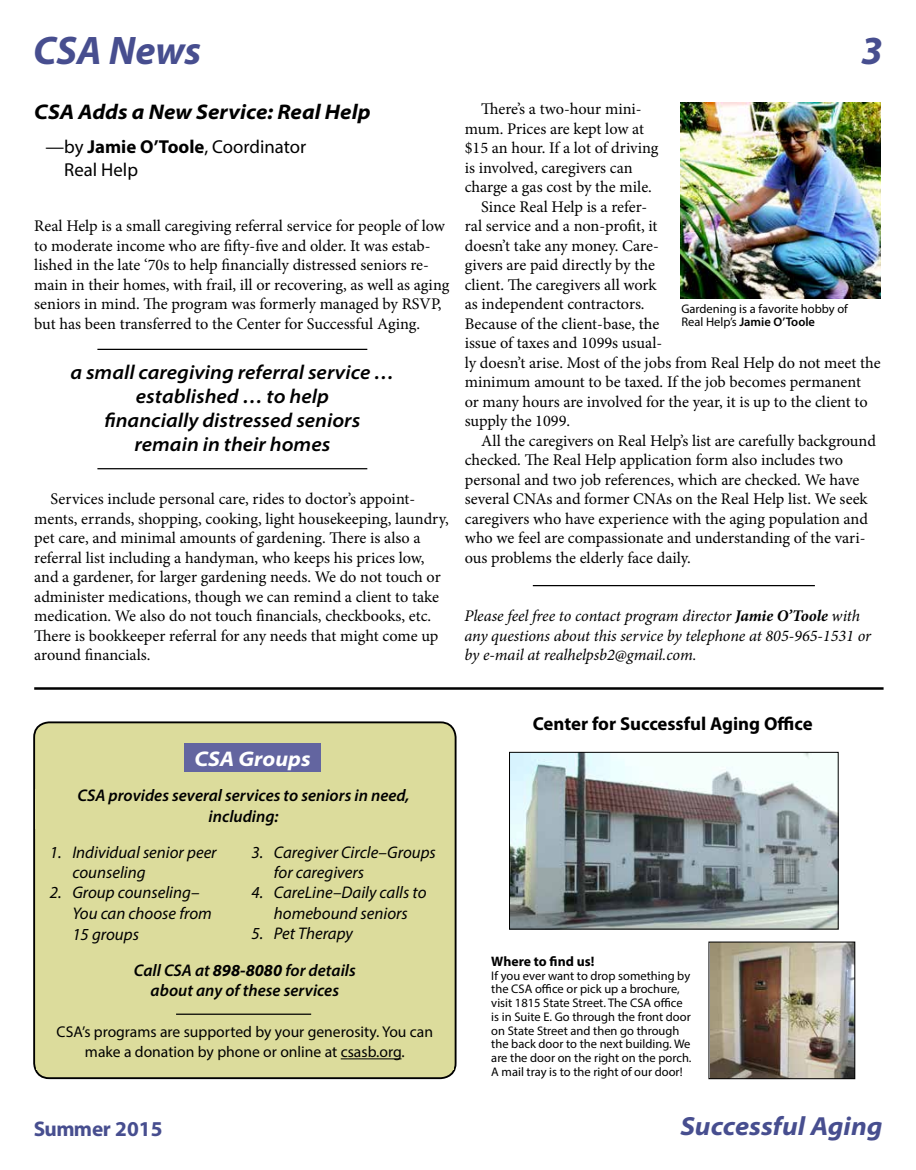
<style>
.page{position:relative;width:916px;height:1170px;background:#fff}
.page>*{position:absolute;margin:0;border:0;box-sizing:border-box;transform-origin:0 0}
.t1{font:italic 700 40px "Myriad Pro";letter-spacing:-.005em;color:#474e8f}
.t2{font:italic 700 semi-expanded 26.25px "Myriad Pro";color:#474e8f}
.t3{font:italic 700 semi-expanded 21.25px "Myriad Pro";color:#000}
.t4{font:700 21.25px "Myriad Pro";letter-spacing:-.01em;color:#474e8f}
.t5{font:italic 700 semi-expanded 21.25px "Myriad Pro";color:#fff}
.t6{font:italic 600 semi-expanded 20px/24px "Myriad Pro";color:#000;text-align:center}
.t7{font:18.75px/22.5px "Myriad Pro";color:#000}
.t8{font:700 18.75px "Myriad Pro";color:#000}
.t9{font:italic 16.88px/20.2px "Myriad Pro";color:#000}
.t10{font:italic 600 16.88px/20.2px "Myriad Pro";color:#000;text-align:center}
.t11{font:16.25px/19.5px "Minion Pro";letter-spacing:-.005em;color:#000}
.t12{font:italic 16.25px/19.5px "Minion Pro";letter-spacing:-.005em;color:#000}
.t13{font:15.62px/20.2px "Myriad Pro";color:#000;text-align:center}
.t14{font:700 13.75px "Myriad Pro";color:#000}
.t15{font:12.5px/13.8px "Myriad Pro";color:#000}
.s1{font-weight:700}
.s2{font-weight:600}
</style>
<div class="page">
<div style="left:34px;top:722px;width:421px;height:356px;background:#dcdc9c;border-radius:15px"></div>
<div style="left:33px;top:721px;width:423px;height:358px;border:2px solid #000;border-radius:15px"></div>
<div style="left:184px;top:744px;width:137px;height:28px;background:#6365a0"></div>
<div style="left:35px;top:789px;width:417px;height:39px;background:#dcdc9c"></div>
<hr style="left:176px;top:1014px;width:135px;height:1px;background:#000">
<div style="left:36px;top:1025px;width:417px;height:45px;background:#dcdc9c"></div>
<hr style="left:340px;top:1058px;width:61px;height:1px;background:#000">
<hr style="left:97px;top:349px;width:270px;height:1px;background:#000">
<hr style="left:97px;top:468px;width:270px;height:1px;background:#000">
<img style="left:511px;top:754px;width:325px;height:174px">
<div style="left:509px;top:752px;width:329px;height:178px;border:1px solid #000"></div>
<img style="left:710px;top:944px;width:143px;height:133px">
<div style="left:708px;top:942px;width:147px;height:137px;border:1px solid #000"></div>
<hr style="left:34px;top:687px;width:849px;height:3px;background:#000">
<hr style="left:532px;top:585px;width:282px;height:1px;background:#000">
<img style="left:680px;top:103px;width:200px;height:195px">
<h1 class="t1" style="left:33px;top:24px;width:169px">CSA News</h1>
<h1 class="t1" style="left:860px;top:25px;width:23px">3</h1>
<h3 class="t3" style="left:34px;top:97px;width:338px">CSA Adds a New Service: Real Help</h3>
<p class="t7" style="left:64px;top:136px;width:243px;text-indent:-19px">—by <span class="s1">Jamie O’Toole</span>, Coordinator<br>Real Help</p>
<p class="t11" style="left:34px;top:217px;width:416px">Real Help is a small caregiving referral service for people of low to moderate income who are fifty-five and older. It was estab&shy;lished in the late ‘70s to help financially distressed seniors re&shy;main in their homes, with frail, ill or recovering, as well as aging seniors in mind. The program was formerly managed by RSVP, but has been transferred to the Center for Successful Aging.</p>
<p class="t6" style="left:70px;top:360px;width:325px">a small caregiving referral service … established … to help<br>financially distressed seniors remain in their homes</p>
<p class="t11" style="left:34px;top:490px;width:416px;text-indent:16px">Services include personal care, rides to doctor’s appoint&shy;ments, errands, shopping, cooking, light housekeeping, laundry, pet care, and minimal amounts of gardening. There is also a referral list including a handyman, who keeps his prices low, and a gardener, for larger gardening needs. We do not touch or administer medications, though we can remind a client to take medication. We also do not touch financials, checkbooks, etc.<br>There is bookkeeper referral for any needs that might come up around financials.</p>
<p class="t11" style="left:481px;top:100px;width:162px">There’s a two-hour mini-</p>
<p class="t11" style="left:464px;top:119px;width:181px">mum. Prices are kept low at</p>
<p class="t11" style="left:464px;top:139px;width:195px">$15 an hour. If a lot of driving</p>
<p class="t11" style="left:464px;top:158px;width:169px">is involved, caregivers can</p>
<p class="t11" style="left:464px;top:178px;width:188px">charge a gas cost by the mile.</p>
<p class="t11" style="left:481px;top:197px;width:167px">Since Real Help is a refer-</p>
<p class="t11" style="left:464px;top:217px;width:194px">ral service and a non-profit, it</p>
<p class="t11" style="left:464px;top:236px;width:195px">doesn’t take any money. Care-</p>
<p class="t11" style="left:464px;top:256px;width:192px">givers are paid directly by the</p>
<p class="t11" style="left:464px;top:275px;width:193px">client. The caregivers all work</p>
<p class="t11" style="left:464px;top:295px;width:181px">as independent contractors.</p>
<p class="t11" style="left:464px;top:314px;width:196px">Because of the client-base, the</p>
<p class="t11" style="left:464px;top:334px;width:199px">issue of taxes and 1099s usual-</p>
<p class="t11" style="left:464px;top:353px;width:417px">ly doesn’t arise. Most of the jobs from Real Help do not meet the</p>
<p class="t11" style="left:464px;top:373px;width:397px">minimum amount to be taxed. If the job becomes permanent</p>
<p class="t11" style="left:464px;top:392px;width:404px">or many hours are involved for the year, it is up to the client to</p>
<p class="t11" style="left:464px;top:412px;width:107px">supply the 1099.</p>
<p class="t11" style="left:481px;top:431px;width:396px">All the caregivers on Real Help’s list are carefully background</p>
<p class="t11" style="left:464px;top:451px;width:380px">checked. The Real Help application form also includes two</p>
<p class="t11" style="left:464px;top:470px;width:396px">personal and two job references, which are checked. We have</p>
<p class="t11" style="left:464px;top:490px;width:404px">several CNAs and former CNAs on the Real Help list. We seek</p>
<p class="t11" style="left:464px;top:509px;width:404px">caregivers who have experience with the aging population and</p>
<p class="t11" style="left:464px;top:529px;width:402px">who we feel are compassionate and understanding of the vari-</p>
<p class="t11" style="left:464px;top:548px;width:227px">ous problems the elderly face daily.</p>
<p class="t15" style="left:681px;top:301px;width:168px">Gardening is a favorite hobby of<br>Real Help’s <span class="s2">Jamie O’Toole</span></p>
<p class="t12" style="left:464px;top:606px;width:408px">Please feel free to contact program director <span class="s1">Jamie O’Toole</span> with any questions about this service by telephone at 805-965-1531 or by e-mail at realhelpsb2@gmail.com.</p>
<h3 class="t5" style="left:194px;top:745px;width:118px">CSA Groups</h3>
<p class="t10" style="left:78px;top:785px;width:333px">CSA provides several services to seniors in need, including:</p>
<p class="t9" style="left:72px;top:842px;width:146px;text-indent:-22px">1. Individual senior peer counseling</p>
<p class="t9" style="left:72px;top:882px;width:141px;line-height:20.6px;text-indent:-22px">2. Group counseling–<br>You can choose from<br>15 groups</p>
<p class="t9" style="left:274px;top:842px;width:163px;text-indent:-22px">3. Caregiver Circle–Groups for caregivers</p>
<p class="t9" style="left:251px;top:882px;width:176px;text-align:center">4. CareLine–Daily calls to homebound seniors</p>
<p class="t9" style="left:251px;top:923px;width:103px">5. Pet Therapy</p>
<p class="t10" style="left:134px;top:960px;width:223px">Call CSA at <span class="s1">898-8080</span> for details about any of these services</p>
<p class="t13" style="left:57px;top:1021px;width:378px">CSA’s programs are supported by your generosity. You can make a donation by phone or online at csasb.org.</p>
<h3 class="t4" style="left:34px;top:1115px;width:130px">Summer 2015</h3>
<p class="t8" style="left:532px;top:712px;width:281px">Center for Successful Aging Office</p>
<p class="t14" style="left:491px;top:952px;width:105px">Where to find us!</p>
<p class="t15" style="left:491px;top:968px;width:202px">If you ever want to drop something by the CSA office or pick up a brochure, visit 1815 State Street. The CSA office is in Suite E. Go through the front door on State Street and then go through the back door to the next building. We are the door on the right on the porch.<br>A mail tray is to the right of our door!</p>
<h2 class="t2" style="left:680px;top:1109px;width:204px">Successful Aging</h2>
</div>
